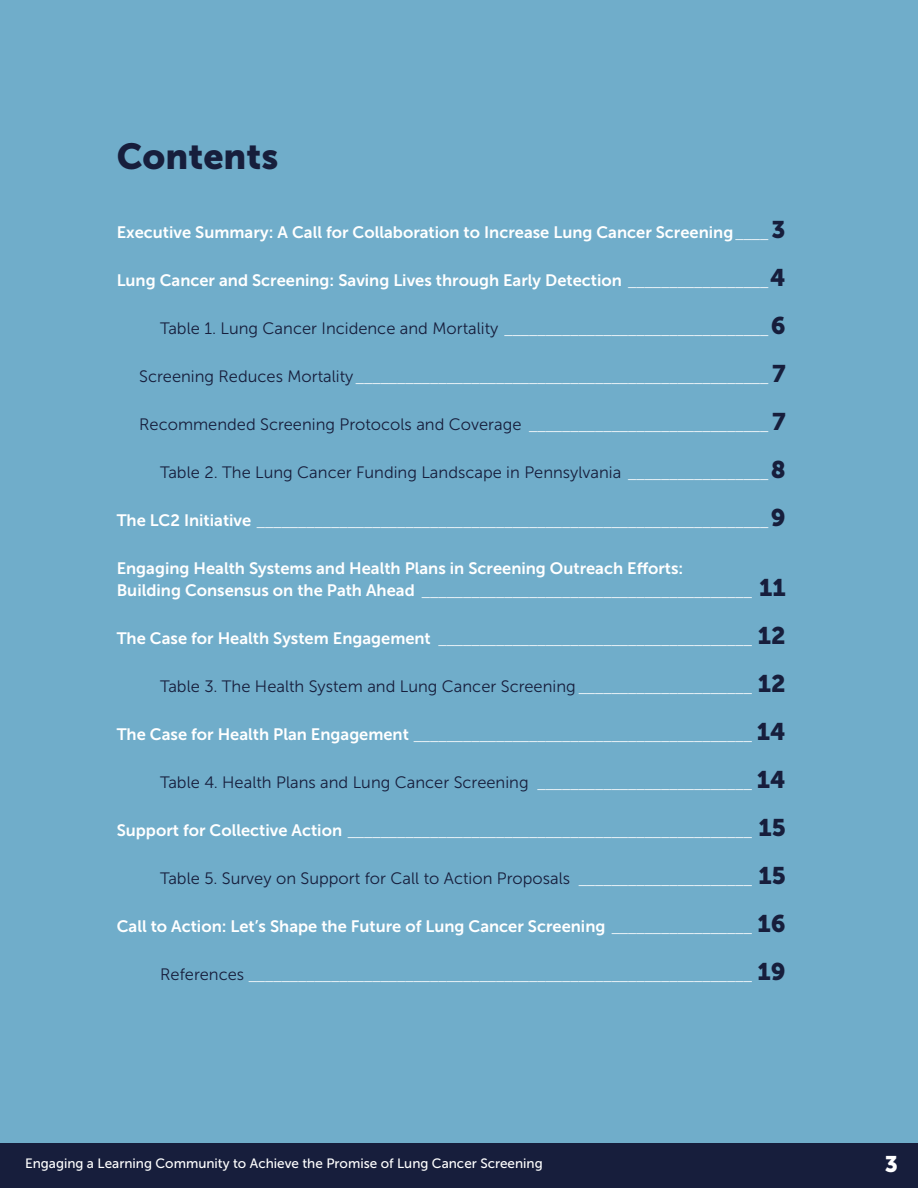
<style>
.page{position:relative;width:918px;height:1188px;background:#fff}
.page>*{position:absolute;margin:0;border:0;box-sizing:border-box;transform-origin:0 0}
.t1{font:36px "Museo Sans 900";color:#171e3c}
.t2{font:22.5px "Museo Sans 900";color:#fff}
.TOC_L1{font:16.5px/22.5px "Museo Sans 700";color:#fff}
.TOC_L3{font:16.5px "Museo Sans 300";color:#171e3c}
.TOC_L1-2{font:500 16.5px "Minion Pro";color:#fff}
.TOC_L2{font:500 16.5px "Minion Pro";color:#fff}
.TOC_L3-2{font:500 16.5px "Minion Pro";color:#fff}
.TOC_L2-2{font:16.5px "Museo Sans 300";color:#171e3c}
.t3{font:13.5px "Museo Sans 500";color:#fff}
.s1{font-family:"Minion Pro";font-weight:500}
.s2{font-family:"Museo Sans 900";font-size:24px;color:#171e3c}
.s3{font-family:"Minion Pro";font-weight:500;color:#fff}
.s4{font-family:"Museo Sans 900";font-size:24px}
.s5{font-family:"Museo Sans 300";font-weight:400;color:#171e3c}
.s6{font-family:"Museo Sans 900";font-weight:400;font-size:24px;color:#171e3c}
.s7{font-family:"Museo Sans 700";font-weight:400}
</style>
<div class="page">
<div style="left:0;top:1143px;width:918px;height:45px;background:#171e3c"></div>
<div style="left:1px;top:0;width:917px;height:1143px;background:#70adca"></div>
<h1 class="t1" style="left:117px;top:136px;width:163px">Contents</h1>
<p class="TOC_L1" style="left:117px;top:221px;width:671px">Executive Summary: A Call for Collaboration to Increase Lung Cancer Screening<span class="s1">____</span> <span class="s2">3</span></p>
<p class="TOC_L1" style="left:117px;top:269px;width:671px">Lung Cancer and Screening: Saving Lives through Early Detection <span class="s1">_________________</span><span class="s2">4</span></p>
<p class="TOC_L3" style="left:160px;top:319px;width:627px">Table 1. Lung Cancer Incidence and Mortality <span class="s3">________________________________</span><span class="s4">6</span></p>
<p class="TOC_L2" style="left:139px;top:365px;width:648px"><span class="s5">Screening Reduces Mortality</span> __________________________________________________ <span class="s6">7</span></p>
<p class="TOC_L2-2" style="left:139px;top:415px;width:648px">Recommended Screening Protocols and Coverage <span class="s3">_____________________________</span> <span class="s4">7</span></p>
<p class="TOC_L3" style="left:160px;top:463px;width:627px">Table 2. The Lung Cancer Funding Landscape in Pennsylvania <span class="s3">_________________</span><span class="s4">8</span></p>
<p class="TOC_L1-2" style="left:117px;top:509px;width:671px"><span class="s7">The LC2 Initiative</span> ______________________________________________________________<span class="s6">9</span></p>
<p class="TOC_L1" style="left:117px;top:557px;width:671px">Engaging Health Systems and Health Plans in Screening Outreach Efforts:<br>Building Consensus on the Path Ahead <span class="s1">________________________________________</span> <span class="s2">11</span></p>
<p class="TOC_L1-2" style="left:117px;top:628px;width:671px"><span class="s7">The Case for Health System Engagement</span> ______________________________________ <span class="s6">12</span></p>
<p class="TOC_L3" style="left:160px;top:678px;width:627px">Table 3. The Health System and Lung Cancer Screening <span class="s3">_____________________</span> <span class="s4">12</span></p>
<p class="TOC_L1-2" style="left:117px;top:724px;width:671px"><span class="s7">The Case for Health Plan Engagement</span> _________________________________________ <span class="s6">14</span></p>
<p class="TOC_L3" style="left:160px;top:774px;width:627px">Table 4. Health Plans and Lung Cancer Screening <span class="s3">__________________________</span> <span class="s4">14</span></p>
<p class="TOC_L1-2" style="left:117px;top:820px;width:671px"><span class="s7">Support for Collective Action</span> _________________________________________________ <span class="s6">15</span></p>
<p class="TOC_L3" style="left:160px;top:870px;width:627px">Table 5. Survey on Support for Call to Action Proposals <span class="s3">_____________________</span> <span class="s4">15</span></p>
<p class="TOC_L1" style="left:117px;top:915px;width:671px">Call to Action: Let’s Shape the Future of Lung Cancer Screening <span class="s1">_________________</span> <span class="s2">16</span></p>
<p class="TOC_L3-2" style="left:160px;top:964px;width:627px"><span class="s5">References</span> _____________________________________________________________ <span class="s6">19</span></p>
<p class="t3" style="left:25px;top:1156px;width:519px">Engaging a Learning Community to Achieve the Promise of Lung Cancer Screening</p>
<h2 class="t2" style="left:885px;top:1151px;width:15px">3</h2>
</div>
